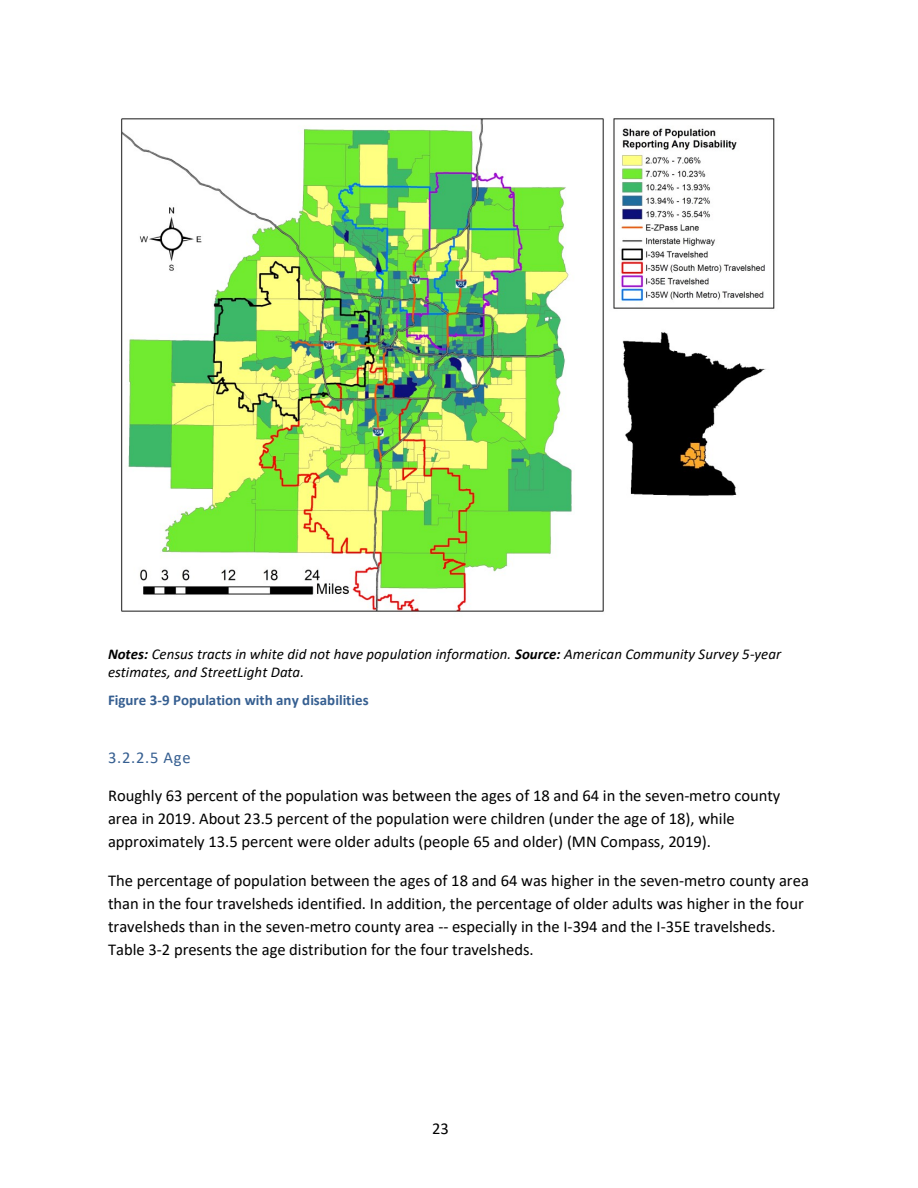
<style>
.page{position:relative;width:918px;height:1188px;background:#fff}
.page>*{position:absolute;margin:0;border:0;box-sizing:border-box;transform-origin:0 0}
.t1{font:16.5px/23.1px "Calibri";color:#000}
.t2{font:16.5px "Calibri";color:#365f91}
.t3{font:italic 15px/18.3px "Calibri";letter-spacing:.005em;color:#000}
.t4{font:700 15px "Calibri";color:#365f91}
.s1{font-weight:700}
</style>
<div class="page">
<img style="left:121px;top:118px;width:654px;height:494px">
<p class="t3" style="left:108px;top:646px;width:675px"><span class="s1">Notes:</span> Census tracts in white did not have population information. <span class="s1">Source:</span> American Community Survey 5-year estimates, and StreetLight Data.</p>
<p class="t4" style="left:108px;top:693px;width:262px">Figure 3-9 Population with any disabilities</p>
<h5 class="t2" style="left:108px;top:751px;width:84px">3.2.2.5 Age</h5>
<p class="t1" style="left:108px;top:785px;width:674px">Roughly 63 percent of the population was between the ages of 18 and 64 in the seven-metro county area in 2019. About 23.5 percent of the population were children (under the age of 18), while approximately 13.5 percent were older adults (people 65 and older) (MN Compass, 2019).</p>
<p class="t1" style="left:108px;top:870px;width:702px">The percentage of population between the ages of 18 and 64 was higher in the seven-metro county area than in the four travelsheds identified. In addition, the percentage of older adults was higher in the four travelsheds than in the seven-metro county area -- especially in the I-394 and the I-35E travelsheds.<br>Table 3-2 presents the age distribution for the four travelsheds.</p>
<p class="t1" style="left:432px;top:1118px;width:18px">23</p>
</div>
